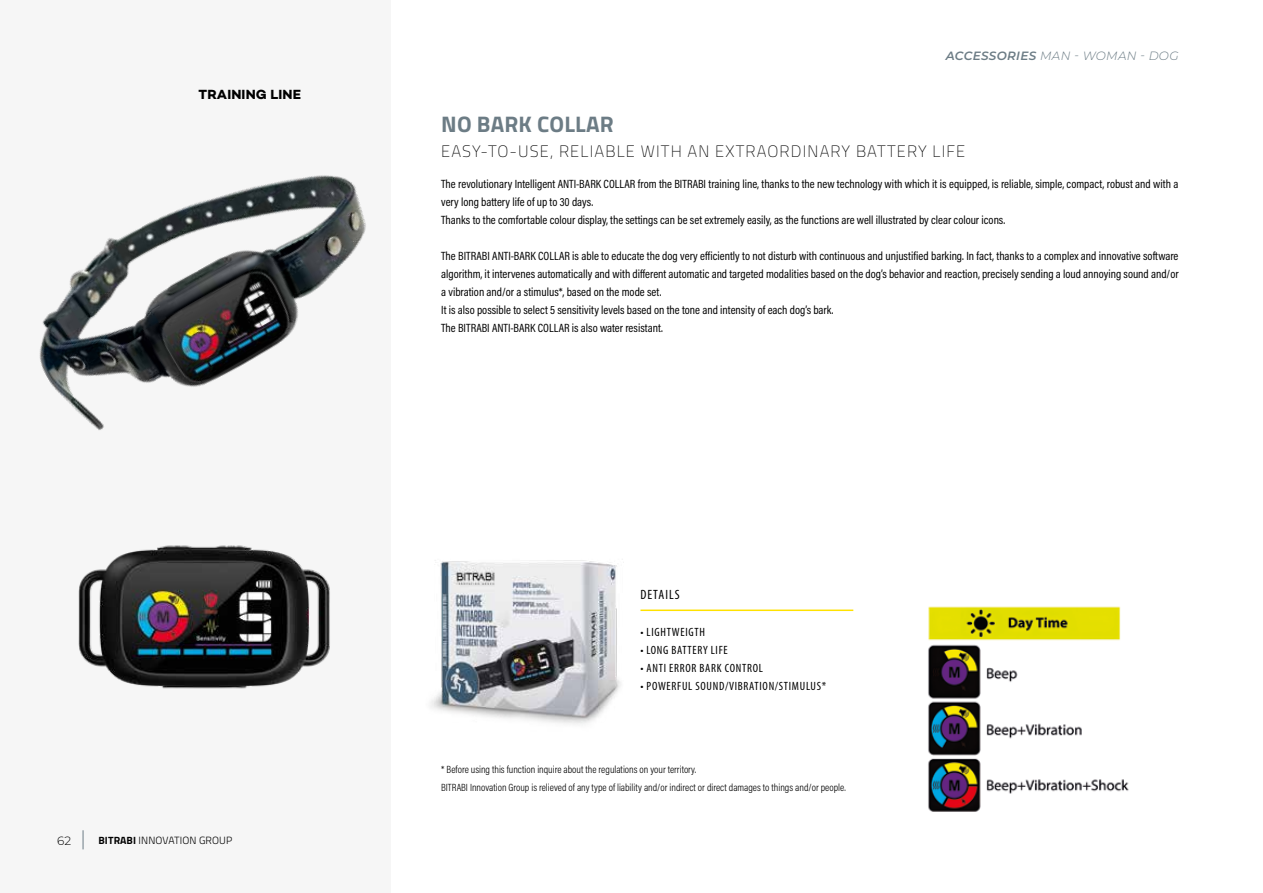
<style>
.page{position:relative;width:1263px;height:893px;background:#fff}
.page>*{position:absolute;margin:0;border:0;box-sizing:border-box;transform-origin:0 0}
.t1{font:700 22.5px "Titillium";letter-spacing:.01em;color:#6c7c85}
.t2{font:100 16.5px "Titillium";letter-spacing:.07em;color:#000}
.t3{font:700 13.5px "Campton";letter-spacing:.01em;color:#000}
.t4{font:condensed 13.5px "Myriad Pro";letter-spacing:.075em;color:#000}
.t5{font:12px/18px "Acumin Pro Cond";color:#000}
.t6{font:condensed 12px "Myriad Pro";letter-spacing:.06em;color:#000}
.t7{font:italic 300 12px "Montserrat";letter-spacing:.025em;color:#6c7c85}
.t8{font:300 12px "Montserrat";color:#000}
.t9{font:300 10.5px/18px "Acumin Pro Cond";color:#000}
.t10{font:300 10.5px "Titillium";letter-spacing:.01em;color:#000}
.s1{font-weight:700}
.s2{font-weight:600}
</style>
<div class="page">
<div style="left:0;top:0;width:391px;height:893px;background:#f6f6f6"></div>
<svg style="left:83px;top:830px;width:1px;height:19px"></svg>
<hr style="left:640px;top:609px;width:213px;height:2px;background:#ffe200">
<img style="left:39px;top:175px;width:327px;height:255px">
<img style="left:78px;top:545px;width:252px;height:144px">
<img style="left:928px;top:606px;width:201px;height:206px">
<img style="left:430px;top:560px;width:221px;height:165px">
<p class="t3" style="left:199px;top:86px;width:104px">TRAINING LINE</p>
<p class="t8" style="left:57px;top:833px;width:15px">62</p>
<p class="t10" style="left:98px;top:832px;width:135px"><span class="s1">BITRABI</span> INNOVATION GROUP</p>
<p class="t7" style="left:946px;top:48px;width:234px"><span class="s2">ACCESSORIES</span> MAN - WOMAN - DOG</p>
<h1 class="t1" style="left:441px;top:107px;width:174px">NO BARK COLLAR</h1>
<h2 class="t2" style="left:441px;top:140px;width:526px">EASY-TO-USE, RELIABLE WITH AN EXTRAORDINARY BATTERY LIFE</h2>
<p class="t5" style="left:441px;top:175px;width:739px">The revolutionary Intelligent ANTI-BARK COLLAR from the BITRABI training line, thanks to the new technology with which it is equipped, is reliable, simple, compact, robust and with a very long battery life of up to 30 days.<br>Thanks to the comfortable colour display, the settings can be set extremely easily, as the functions are well illustrated by clear colour icons.</p>
<p class="t5" style="left:441px;top:247px;width:739px">The BITRABI ANTI-BARK COLLAR is able to educate the dog very efficiently to not disturb with continuous and unjustified barking. In fact, thanks to a complex and innovative software algorithm, it intervenes automatically and with different automatic and targeted modalities based on the dog’s behavior and reaction, precisely sending a loud annoying sound and/or a vibration and/or a stimulus*, based on the mode set.<br>It is also possible to select 5 sensitivity levels based on the tone and intensity of each dog’s bark.<br>The BITRABI ANTI-BARK COLLAR is also water resistant.</p>
<p class="t4" style="left:640px;top:587px;width:41px">DETAILS</p>
<p class="t6" style="left:640px;top:625px;width:66px">• LIGHTWEIGTH</p>
<p class="t6" style="left:640px;top:643px;width:89px">• LONG BATTERY LIFE</p>
<p class="t6" style="left:640px;top:661px;width:124px">• ANTI ERROR BARK CONTROL</p>
<p class="t6" style="left:640px;top:679px;width:187px">• POWERFUL SOUND/VIBRATION/STIMULUS*</p>
<p class="t9" style="left:441px;top:760px;width:406px">* Before using this function inquire about the regulations on your territory.<br>BITRABI Innovation Group is relieved of any type of liability and/or indirect or direct damages to things and/or people.</p>
</div>
